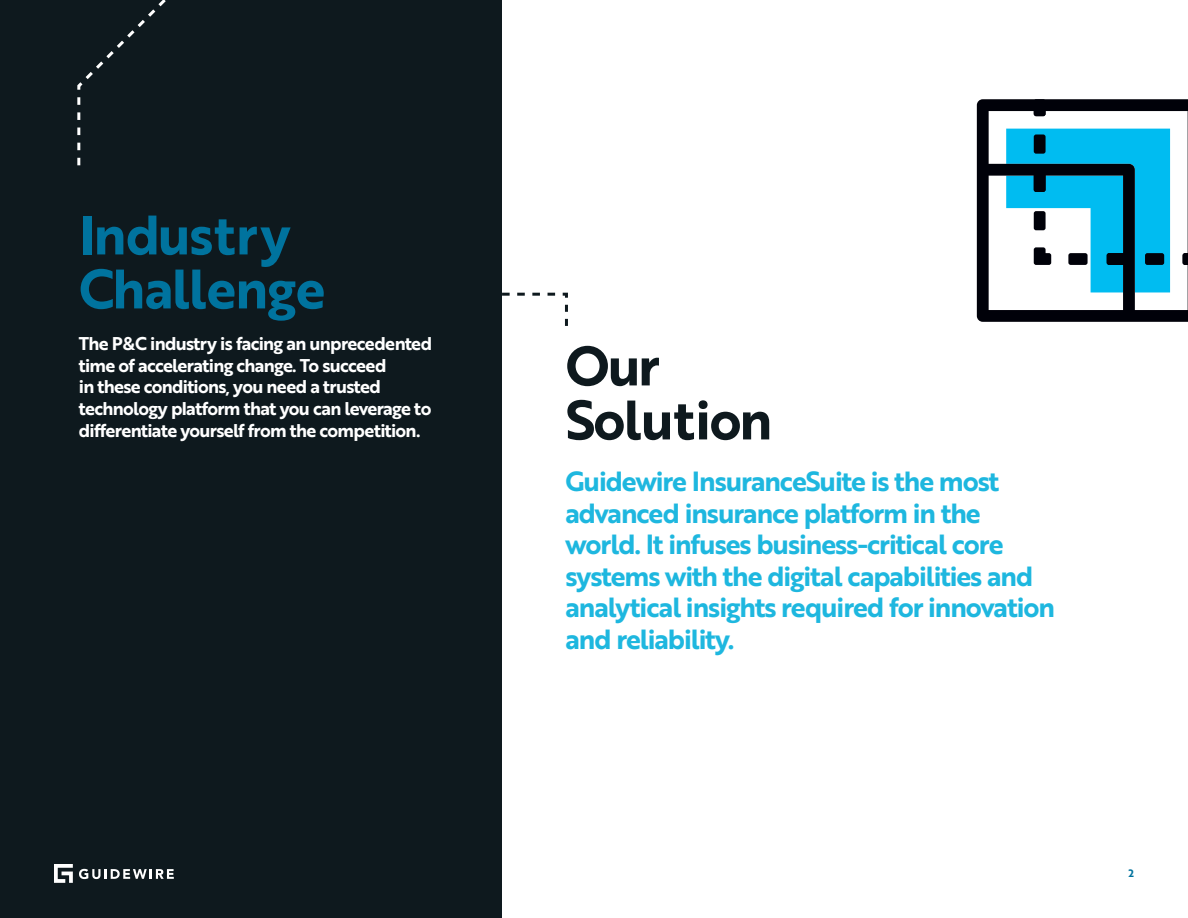
<style>
.page{position:relative;width:1188px;height:918px;background:#fff}
.page>*{position:absolute;margin:0;border:0;box-sizing:border-box;transform-origin:0 0}
.t1{font:54px/54px "Brother 1816 Bold";letter-spacing:-.02em;color:#00739e}
.t2{font:54px/54px "Brother 1816 Bold";letter-spacing:-.035em;color:#0e191e}
.t3{font:27px/31.5px "Brother 1816 Bold";letter-spacing:-.04em;color:#1eb7df}
.t4{font:18px/21.6px "Brother 1816 Bold";letter-spacing:-.04em;color:#fff}
.t5{font:10.5px "Brother 1816 Bold";color:#00739e}
</style>
<div class="page">
<div style="left:0;top:0;width:502px;height:918px;background:#0e191e"></div>
<svg style="left:977px;top:99px;width:211px;height:223px"></svg>
<svg style="left:1183px;top:253px;width:5px;height:12px"></svg>
<div style="left:1034px;top:99px;width:12px;height:17px;background:#000109;border-radius:2px"></div>
<svg style="left:1006px;top:129px;width:164px;height:163px"></svg>
<svg style="left:77px;top:0;width:89px;height:166px"></svg>
<svg style="left:502px;top:292px;width:66px;height:34px"></svg>
<svg style="left:79px;top:869px;width:95px;height:10px"></svg>
<svg style="left:54px;top:864px;width:19px;height:19px"></svg>
<p class="t1" style="left:79px;top:206px;width:248px">Industry<br>Challenge</p>
<p class="t4" style="left:79px;top:332px;width:355px">The P&amp;C industry is facing an unprecedented time of accelerating change. To succeed<br>in these conditions, you need a trusted technology platform that you can leverage to differentiate yourself from the competition.</p>
<p class="t2" style="left:566px;top:337px;width:208px">Our<br>Solution</p>
<p class="t3" style="left:566px;top:465px;width:491px">Guidewire InsuranceSuite is the most advanced insurance platform in the world. It infuses business-critical core systems with the digital capabilities and analytical insights required for innovation and reliability.</p>
<p class="t5" style="left:1128px;top:865px;width:7px">2</p>
</div>
